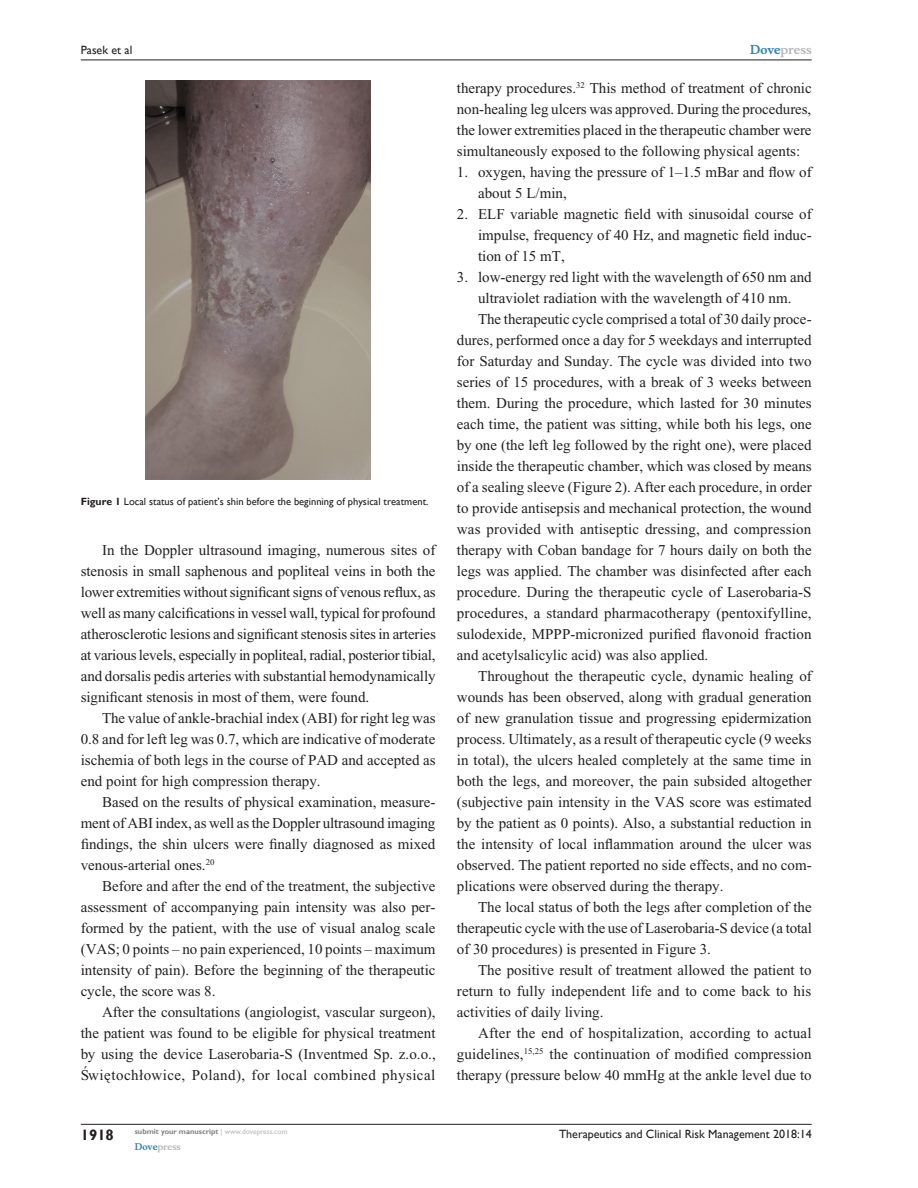
<style>
.page{position:relative;width:918px;height:1188px;background:#fff}
.page>*{position:absolute;margin:0;border:0;box-sizing:border-box;transform-origin:0 0}
.Tx{font:15px/21px "Times New Roman";color:#231f20;text-align:justify}
.NL1-m{font:15px/21px "Times New Roman";color:#231f20}
.t1{font:700 15px "Gill Sans";color:#231f20}
.t2{font:12px "Gill Sans";color:#231f20}
.t3{font:700 12px "Musee";color:#b8b9bc}
.FigC{font:10.5px "Gill Sans";color:#231f20}
.t4{font:700 9px "Musee";color:#b8b9bc}
.t5{font:700 7.5px "Gill Sans";color:#808285}
.s1{font-weight:700}
.s2{font-weight:400;color:#b8b9bc}
.s3{color:#3485ae}
</style>
<div class="page">
<hr style="left:81px;top:1124px;width:731px;height:1px;background:#231f20">
<hr style="left:81px;top:60px;width:731px;height:1px;background:#231f20">
<img style="left:146px;top:81px;width:225px;height:399px">
<p class="t2" style="left:81px;top:43px;width:53px">Pasek et al</p>
<p class="FigC" style="left:81px;top:495px;width:349px"><span class="s1">Figure 1</span> Local status of patient’s shin before the beginning of physical treatment.</p>
<p class="Tx" style="left:81px;top:539px;width:357px;text-indent:21px">In the Doppler ultrasound imaging, numerous sites of stenosis in small saphenous and popliteal veins in both the lower extremities without significant signs of venous reflux, as well as many calcifications in vessel wall, typical for profound atherosclerotic lesions and significant stenosis sites in arteries at various levels, especially in popliteal, radial, posterior tibial, and dorsalis pedis arteries with substantial hemodynamically significant stenosis in most of them, were found.</p>
<p class="Tx" style="left:81px;top:707px;width:356px;text-indent:21px">The value of ankle-brachial index (ABI) for right leg was 0.8 and for left leg was 0.7, which are indicative of moderate ischemia of both legs in the course of PAD and accepted as end point for high compression therapy.</p>
<p class="Tx" style="left:81px;top:791px;width:356px;text-indent:21px">Based on the results of physical examination, measure&shy;ment of ABI index, as well as the Doppler ultrasound imaging findings, the shin ulcers were finally diagnosed as mixed venous-arterial ones.<sup>20</sup></p>
<p class="Tx" style="left:81px;top:875px;width:356px;text-indent:21px">Before and after the end of the treatment, the subjective assessment of accompanying pain intensity was also per&shy;formed by the patient, with the use of visual analog scale (VAS; 0 points – no pain experienced, 10 points – maximum intensity of pain). Before the beginning of the therapeutic cycle, the score was 8.</p>
<p class="Tx" style="left:81px;top:1001px;width:357px;text-indent:21px">After the consultations (angiologist, vascular surgeon), the patient was found to be eligible for physical treatment by using the device Laserobaria-S (Inventmed Sp. z.o.o., S´wie˛tochłowice, Poland), for local combined physical</p>
<p class="t1" style="left:81px;top:1126px;width:35px">1918</p>
<p class="t5" style="left:135px;top:1127px;width:154px">submit your manuscript <span class="s2">| www.dovepress.com</span></p>
<p class="t4" style="left:135px;top:1141px;width:48px"><span class="s3">Dove</span>press</p>
<p class="t3" style="left:750px;top:43px;width:63px"><span class="s3">Dove</span>press</p>
<p class="Tx" style="left:457px;top:77px;width:356px">therapy procedures.<sup>32</sup> This method of treatment of chronic non-healing leg ulcers was approved. During the procedures, the lower extremities placed in the therapeutic chamber were simultaneously exposed to the following physical agents:</p>
<p class="NL1-m" style="left:478px;top:161px;width:335px;text-indent:-21px">1. oxygen, having the pressure of 1–1.5 mBar and flow of about 5 L/min,</p>
<p class="NL1-m" style="left:478px;top:203px;width:335px;text-align:justify;text-indent:-21px">2. ELF variable magnetic field with sinusoidal course of impulse, frequency of 40 Hz, and magnetic field induc&shy;tion of 15 mT,</p>
<p class="NL1-m" style="left:457px;top:266px;width:356px;text-align:center">3. low-energy red light with the wavelength of 650 nm and ultraviolet radiation with the wavelength of 410 nm.</p>
<p class="Tx" style="left:457px;top:308px;width:356px;text-indent:21px">The therapeutic cycle comprised a total of 30 daily proce&shy;dures, performed once a day for 5 weekdays and interrupted for Saturday and Sunday. The cycle was divided into two series of 15 procedures, with a break of 3 weeks between them. During the procedure, which lasted for 30 minutes each time, the patient was sitting, while both his legs, one by one (the left leg followed by the right one), were placed inside the therapeutic chamber, which was closed by means of a sealing sleeve (Figure 2). After each procedure, in order to provide antisepsis and mechanical protection, the wound was provided with antiseptic dressing, and compression therapy with Coban bandage for 7 hours daily on both the legs was applied. The chamber was disinfected after each procedure. During the therapeutic cycle of Laserobaria-S procedures, a standard pharmacotherapy (pentoxifylline, sulodexide, MPPP-micronized purified flavonoid fraction and acetylsalicylic acid) was also applied.</p>
<p class="Tx" style="left:457px;top:665px;width:357px;text-indent:21px">Throughout the therapeutic cycle, dynamic healing of wounds has been observed, along with gradual generation of new granulation tissue and progressing epidermization process. Ultimately, as a result of therapeutic cycle (9 weeks in total), the ulcers healed completely at the same time in both the legs, and moreover, the pain subsided altogether (subjective pain intensity in the VAS score was estimated by the patient as 0 points). Also, a substantial reduction in the intensity of local inflammation around the ulcer was observed. The patient reported no side effects, and no com&shy;plications were observed during the therapy.</p>
<p class="Tx" style="left:457px;top:896px;width:356px;text-indent:21px">The local status of both the legs after completion of the therapeutic cycle with the use of Laserobaria-S device (a total of 30 procedures) is presented in Figure 3.</p>
<p class="Tx" style="left:457px;top:959px;width:356px;text-indent:21px">The positive result of treatment allowed the patient to return to fully independent life and to come back to his activities of daily living.</p>
<p class="Tx" style="left:457px;top:1022px;width:356px;text-indent:21px">After the end of hospitalization, according to actual guidelines,<sup>15,25</sup> the continuation of modified compression therapy (pressure below 40 mmHg at the ankle level due to</p>
<p class="t2" style="left:559px;top:1127px;width:254px">Therapeutics and Clinical Risk Management 2018:14</p>
</div>
